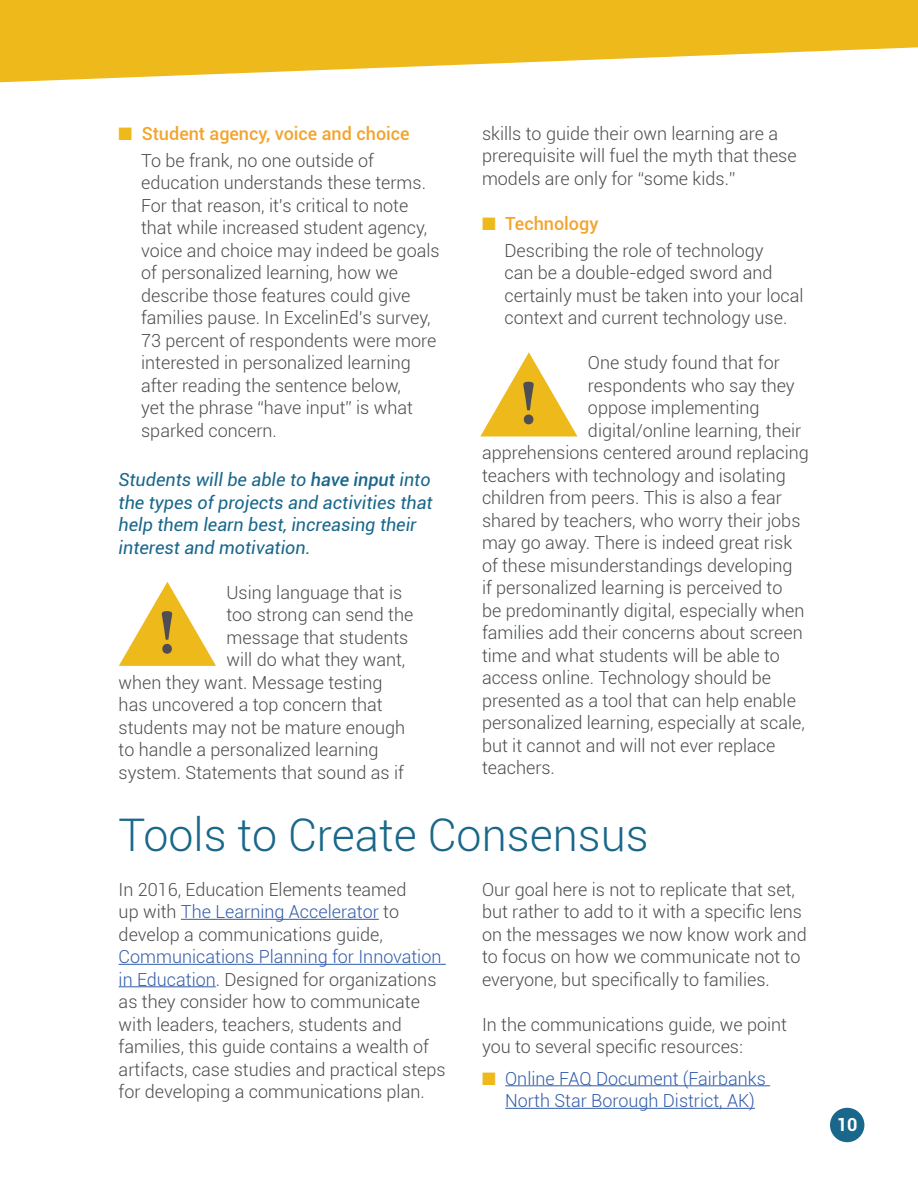
<style>
.page{position:relative;width:918px;height:1188px;background:#fff}
.page>*{position:absolute;margin:0;border:0;box-sizing:border-box;transform-origin:0 0}
.t1{font:700 63px "Minion Pro";color:#4f4e55}
.t2{font:300 45px "Roboto";color:#19678b}
.t3{font:300 18px/22.5px "Roboto";color:#4b4c4d}
.t4{font:italic 18px/22.5px "Roboto";color:#19678b}
.t5{font:300 18px/22.5px "Roboto";color:#325caa}
.t6{font:500 18px/27px "Roboto";color:#f3a42d}
.t7{font:700 18px "Roboto";color:#fff}
.s1{color:#eeb91b}
.s2{font-weight:300;color:#4b4c4d}
.s3{font-weight:500}
.s4{font-weight:500;color:#f3a42d}
.s5{color:#325caa}
</style>
<div class="page">
<svg style="left:0;top:0;width:918px;height:82px;fill:#eeb91b"></svg>
<div style="left:830px;top:1108px;width:34px;height:34px;background:#19678b;border-radius:50%"></div>
<hr style="left:181px;top:919px;width:198px;height:1px;background:#325caa">
<hr style="left:119px;top:964px;width:327px;height:1px;background:#325caa">
<hr style="left:119px;top:986px;width:97px;height:1px;background:#325caa">
<hr style="left:505px;top:1085px;width:265px;height:1px;background:#325caa">
<hr style="left:505px;top:1108px;width:250px;height:1px;background:#325caa">
<svg style="left:119px;top:582px;width:97px;height:84px"></svg>
<svg style="left:480px;top:352px;width:97px;height:84px"></svg>
<p class="t6" style="left:141px;top:119px;width:270px;text-indent:-22px"><span class="s1">■</span> Student agency, voice and choice<br><span class="s2">To be frank, no one outside of</span></p>
<p class="t3" style="left:141px;top:171px;width:300px">education understands these terms.<br>For that reason, it’s critical to note that while increased student agency, voice and choice may indeed be goals of personalized learning, how we describe those features could give families pause. In ExcelinEd’s survey, 73 percent of respondents were more interested in personalized learning after reading the sentence below,<br>yet the phrase “have input” is what sparked concern.</p>
<p class="t4" style="left:119px;top:468px;width:316px">Students will be able to <span class="s3">have input</span> into the types of projects and activities that help them learn best, increasing their interest and motivation.</p>
<p class="t3" style="left:226px;top:580px;width:177px">Using language that is</p>
<p class="t3" style="left:226px;top:603px;width:188px">too strong can send the</p>
<p class="t3" style="left:226px;top:625px;width:183px">message that students</p>
<p class="t3" style="left:226px;top:648px;width:180px">will do what they want,</p>
<p class="t3" style="left:119px;top:670px;width:265px">when they want. Message testing</p>
<p class="t3" style="left:119px;top:693px;width:266px">has uncovered a top concern that</p>
<p class="t3" style="left:119px;top:715px;width:288px">students may not be mature enough</p>
<p class="t3" style="left:119px;top:738px;width:261px">to handle a personalized learning</p>
<p class="t3" style="left:119px;top:760px;width:287px">system. Statements that sound as if</p>
<h1 class="t1" style="left:158px;top:588px;width:19px">!</h1>
<p class="t3" style="left:482px;top:121px;width:316px">skills to guide their own learning are a prerequisite will fuel the myth that these models are only for “some kids.”</p>
<p class="t3" style="left:505px;top:209px;width:261px;line-height:27px;text-indent:-22px"><span class="s1">■</span> <span class="s4">Technology<br></span>Describing the role of technology</p>
<p class="t3" style="left:505px;top:261px;width:301px">can be a double-edged sword and certainly must be taken into your local context and current technology use.</p>
<p class="t3" style="left:588px;top:351px;width:193px">One study found that for</p>
<p class="t3" style="left:588px;top:373px;width:208px">respondents who say they</p>
<p class="t3" style="left:588px;top:396px;width:173px">oppose implementing</p>
<p class="t3" style="left:588px;top:418px;width:215px">digital/online learning, their</p>
<p class="t3" style="left:482px;top:441px;width:328px">apprehensions centered around replacing</p>
<p class="t3" style="left:482px;top:463px;width:305px">teachers with technology and isolating</p>
<p class="t3" style="left:482px;top:486px;width:301px">children from peers. This is also a fear</p>
<p class="t3" style="left:482px;top:508px;width:320px">shared by teachers, who worry their jobs</p>
<p class="t3" style="left:482px;top:531px;width:312px">may go away. There is indeed great risk</p>
<p class="t3" style="left:482px;top:553px;width:312px">of these misunderstandings developing</p>
<p class="t3" style="left:482px;top:576px;width:302px">if personalized learning is perceived to</p>
<p class="t3" style="left:482px;top:598px;width:324px">be predominantly digital, especially when</p>
<p class="t3" style="left:482px;top:621px;width:322px">families add their concerns about screen</p>
<p class="t3" style="left:482px;top:643px;width:299px">time and what students will be able to</p>
<p class="t3" style="left:482px;top:666px;width:291px">access online. Technology should be</p>
<p class="t3" style="left:482px;top:688px;width:315px">presented as a tool that can help enable</p>
<p class="t3" style="left:482px;top:711px;width:324px">personalized learning, especially at scale,</p>
<p class="t3" style="left:482px;top:733px;width:295px">but it cannot and will not ever replace</p>
<p class="t3" style="left:482px;top:756px;width:74px">teachers.</p>
<h1 class="t1" style="left:520px;top:359px;width:19px">!</h1>
<h2 class="t2" style="left:119px;top:803px;width:532px">Tools to Create Consensus</h2>
<p class="t3" style="left:119px;top:877px;width:289px">In 2016, Education Elements teamed up with <span class="s5">The Learning Accelerator</span> to develop a communications guide,</p>
<p class="t3" style="left:119px;top:945px;width:328px"><span class="s5">Communications Planning for Innovation in Education</span>. Designed for organizations as they consider how to communicate with leaders, teachers, students and families, this guide contains a wealth of artifacts, case studies and practical steps for developing a communications plan.</p>
<p class="t3" style="left:482px;top:877px;width:326px">Our goal here is not to replicate that set, but rather to add to it with a specific lens on the messages we now know work and to focus on how we communicate not to everyone, but specifically to families.</p>
<p class="t3" style="left:482px;top:1012px;width:306px">In the communications guide, we point you to several specific resources:</p>
<p class="t5" style="left:505px;top:1066px;width:262px;text-indent:-23px"><span class="s1">■</span> Online FAQ Document (Fairbanks<br>North Star Borough District, AK)</p>
<p class="t7" style="left:837px;top:1112px;width:22px">10</p>
</div>
